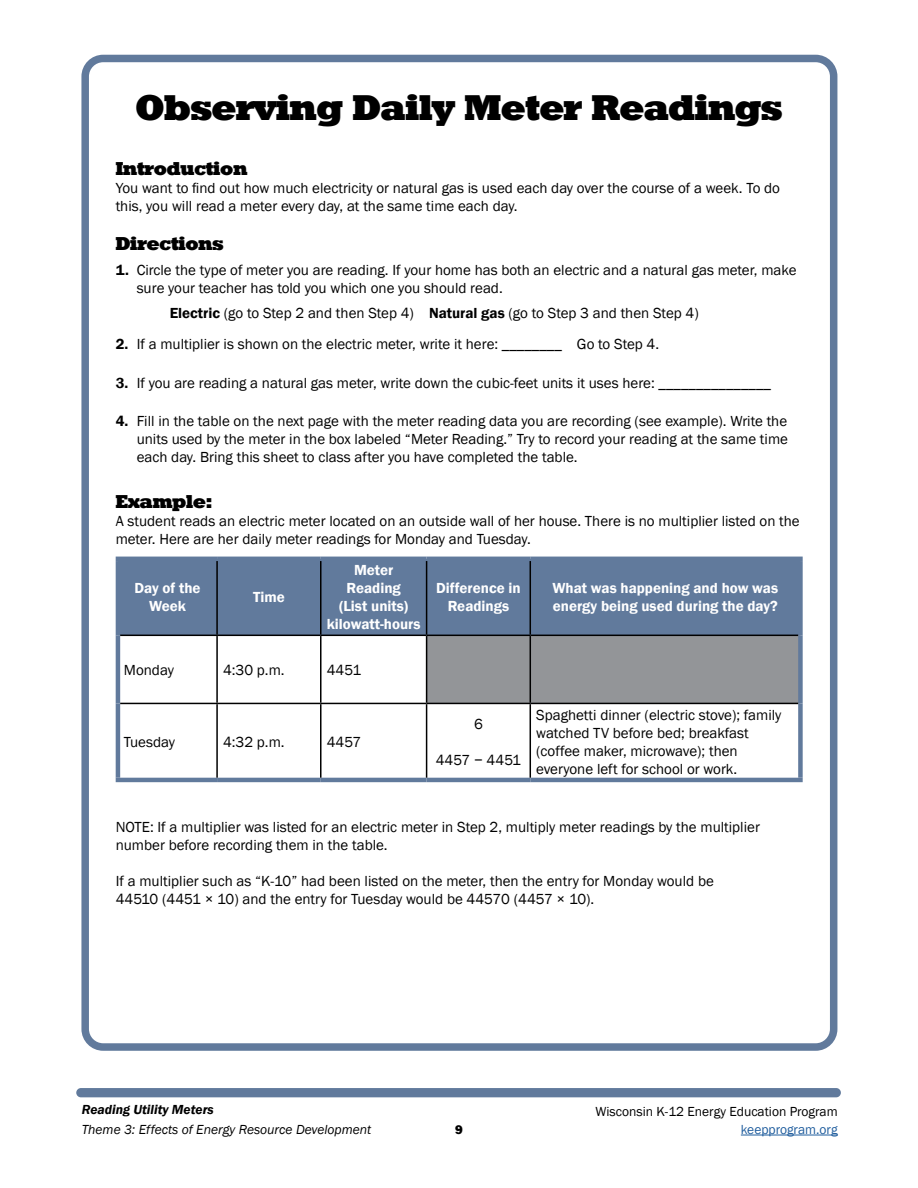
<style>
.page{position:relative;width:918px;height:1188px;background:#fff}
.page>*{position:absolute;margin:0;border:0;box-sizing:border-box;transform-origin:0 0}
.t1{font:34.5px "Roland";color:#000}
.t2{font:18px "Roland";color:#000}
.t3{font:15px/18px "Franklin Gothic";color:#000}
.t4{font:600 15px/18px "Franklin Gothic";color:#fff;text-align:center}
.t5{font:italic 13.5px "Franklin Gothic";color:#000}
.t6{font:13.5px "Franklin Gothic";color:#000}
.t7{font:italic 600 13.5px "Franklin Gothic";color:#000}
.t8{font:13.5px "Franklin Gothic";color:#215e9e}
.t9{font:12px "Roland";color:#000}
.s1{font-weight:600}
</style>
<div class="page">
<div style="left:76px;top:1088px;width:765px;height:9px;background:#617a9c;border-radius:5px"></div>
<hr style="left:741px;top:1135px;width:97px;height:1px;background:#215e9e">
<div style="left:81px;top:55px;width:756px;height:996px;border:8px solid #617a9c;border-radius:18px"></div>
<div style="left:120px;top:561px;width:678px;height:74px;background:#617a9c"></div>
<div style="left:427px;top:636px;width:371px;height:67px;background:#939598"></div>
<hr style="left:116px;top:557px;width:101px;height:4px;background:#617a9c">
<hr style="left:116px;top:561px;width:4px;height:74px;background:#617a9c">
<hr style="left:217px;top:557px;width:104px;height:4px;background:#617a9c">
<hr style="left:321px;top:557px;width:106px;height:4px;background:#617a9c">
<hr style="left:427px;top:557px;width:103px;height:4px;background:#617a9c">
<hr style="left:530px;top:557px;width:273px;height:4px;background:#617a9c">
<div style="left:798px;top:561px;width:5px;height:74px;background:#617a9c"></div>
<hr style="left:116px;top:635px;width:4px;height:68px;background:#617a9c">
<div style="left:798px;top:635px;width:5px;height:68px;background:#617a9c"></div>
<hr style="left:116px;top:703px;width:4px;height:75px;background:#617a9c">
<div style="left:798px;top:703px;width:5px;height:75px;background:#617a9c"></div>
<hr style="left:116px;top:778px;width:101px;height:4px;background:#617a9c">
<hr style="left:217px;top:778px;width:104px;height:4px;background:#617a9c">
<hr style="left:321px;top:778px;width:106px;height:4px;background:#617a9c">
<hr style="left:427px;top:778px;width:103px;height:4px;background:#617a9c">
<hr style="left:530px;top:778px;width:273px;height:4px;background:#617a9c">
<hr style="left:216px;top:561px;width:2px;height:74px;background:#000">
<hr style="left:320px;top:561px;width:2px;height:74px;background:#000">
<hr style="left:426px;top:561px;width:1px;height:74px;background:#000">
<hr style="left:530px;top:561px;width:1px;height:74px;background:#000">
<hr style="left:120px;top:635px;width:97px;height:1px;background:#000">
<hr style="left:217px;top:635px;width:104px;height:1px;background:#000">
<hr style="left:216px;top:636px;width:2px;height:67px;background:#000">
<hr style="left:321px;top:635px;width:106px;height:1px;background:#000">
<hr style="left:320px;top:636px;width:2px;height:67px;background:#000">
<hr style="left:427px;top:635px;width:103px;height:1px;background:#000">
<hr style="left:426px;top:636px;width:1px;height:67px;background:#000">
<hr style="left:530px;top:635px;width:268px;height:1px;background:#000">
<hr style="left:530px;top:636px;width:1px;height:67px;background:#000">
<hr style="left:120px;top:703px;width:97px;height:1px;background:#000">
<hr style="left:217px;top:703px;width:104px;height:1px;background:#000">
<hr style="left:216px;top:704px;width:2px;height:74px;background:#000">
<hr style="left:321px;top:703px;width:106px;height:1px;background:#000">
<hr style="left:320px;top:704px;width:2px;height:74px;background:#000">
<hr style="left:427px;top:703px;width:103px;height:1px;background:#000">
<hr style="left:426px;top:704px;width:1px;height:74px;background:#000">
<hr style="left:530px;top:703px;width:268px;height:1px;background:#000">
<hr style="left:530px;top:704px;width:1px;height:74px;background:#000">
<h1 class="t1" style="left:136px;top:88px;width:648px">Observing Daily Meter Readings</h1>
<p class="t2" style="left:116px;top:159px;width:133px">Introduction</p>
<p class="t3" style="left:116px;top:180px;width:666px">You want to find out how much electricity or natural gas is used each day over the course of a week. To do this, you will read a meter every day, at the same time each day.</p>
<p class="t2" style="left:116px;top:234px;width:109px">Directions</p>
<p class="t3" style="left:137px;top:261px;width:661px;text-indent:-21px"><span class="s1">1.</span> Circle the type of meter you are reading. If your home has both an electric and a natural gas meter, make sure your teacher has told you which one you should read.</p>
<p class="t3" style="left:170px;top:304px;width:531px"><span class="s1">Electric</span> (go to Step 2 and then Step 4) <span class="s1">Natural gas</span> (go to Step 3 and then Step 4)</p>
<p class="t3" style="left:116px;top:336px;width:545px"><span class="s1">2.</span> If a multiplier is shown on the electric meter, write it here: ________ Go to Step 4.</p>
<p class="t3" style="left:116px;top:374px;width:657px"><span class="s1">3.</span> If you are reading a natural gas meter, write down the cubic-feet units it uses here: _______________</p>
<p class="t3" style="left:137px;top:412px;width:653px;text-align:justify;text-indent:-21px"><span class="s1">4.</span> Fill in the table on the next page with the meter reading data you are recording (see example). Write the units used by the meter in the box labeled “Meter Reading.” Try to record your reading at the same time each day. Bring this sheet to class after you have completed the table.</p>
<p class="t2" style="left:116px;top:491px;width:98px">Example:</p>
<p class="t3" style="left:116px;top:512px;width:686px">A student reads an electric meter located on an outside wall of her house. There is no multiplier listed on the meter. Here are her daily meter readings for Monday and Tuesday.</p>
<p class="t4" style="left:134px;top:579px;width:68px">Day of the<br>Week</p>
<p class="t4" style="left:253px;top:588px;width:33px">Time</p>
<p class="t4" style="left:327px;top:561px;width:95px">Meter<br>Reading<br>(List units) kilowatt-hours</p>
<p class="t3" style="left:124px;top:661px;width:51px">Monday</p>
<p class="t3" style="left:223px;top:661px;width:63px">4:30 p.m.</p>
<p class="t3" style="left:327px;top:661px;width:36px">4451</p>
<p class="t3" style="left:124px;top:733px;width:53px">Tuesday</p>
<p class="t3" style="left:223px;top:733px;width:63px">4:32 p.m.</p>
<p class="t3" style="left:327px;top:733px;width:36px">4457</p>
<p class="t4" style="left:436px;top:579px;width:86px">Difference in<br>Readings</p>
<p class="t4" style="left:553px;top:579px;width:227px;text-align:left">What was happening and how was energy being used during the day?</p>
<p class="t3" style="left:474px;top:715px;width:10px">6</p>
<p class="t3" style="left:436px;top:751px;width:87px">4457 − 4451</p>
<p class="t3" style="left:536px;top:706px;width:247px">Spaghetti dinner (electric stove); family watched TV before bed; breakfast (coffee maker, microwave); then everyone left for school or work.</p>
<p class="t3" style="left:116px;top:818px;width:646px">NOTE: If a multiplier was listed for an electric meter in Step 2, multiply meter readings by the multiplier number before recording them in the table.</p>
<p class="t3" style="left:116px;top:872px;width:600px">If a multiplier such as “K-10” had been listed on the meter, then the entry for Monday would be<br>44510 (4451 × 10) and the entry for Tuesday would be 44570 (4457 × 10).</p>
<p class="t7" style="left:82px;top:1101px;width:134px">Reading Utility Meters</p>
<p class="t6" style="left:596px;top:1103px;width:244px">Wisconsin K-12 Energy Education Program</p>
<p class="t5" style="left:82px;top:1121px;width:291px">Theme 3: Effects of Energy Resource Development</p>
<p class="t8" style="left:741px;top:1121px;width:98px">keepprogram.org</p>
<p class="t9" style="left:455px;top:1123px;width:9px">9</p>
</div>
